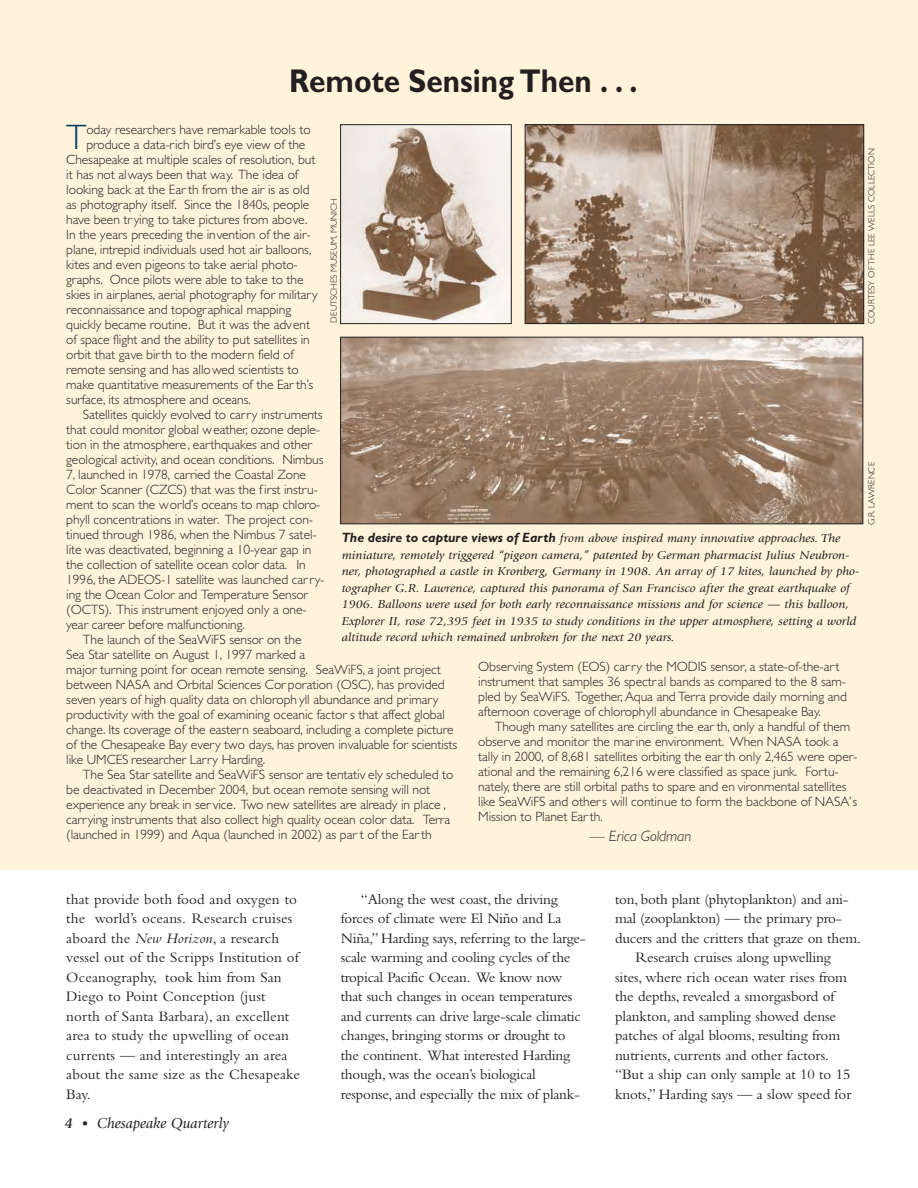
<style>
.page{position:relative;width:918px;height:1188px;background:#fff}
.page>*{position:absolute;margin:0;border:0;box-sizing:border-box;transform-origin:0 0}
.t1{font:300 35.55px "Gill Sans";color:#003f5f}
.t2{font:700 33px "Gill Sans";color:#231f20;scale:.9 1}
.t3{font:15px/19.5px "Bembo";letter-spacing:-.005em;color:#231f20}
.t4{font:italic 15px "Giovanni";color:#231f20}
.t5{font:italic 300 15px "Gill Sans";letter-spacing:-.005em;color:#231f20}
.t6{font:300 13.5px/15px "Gill Sans";letter-spacing:-.005em;color:#231f20}
.t7{font:italic 12px/16.5px "Giovanni";color:#231f20;scale:1.1 1}
.t8{font:300 9px "Gill Sans";color:#231f20}
.s1{font-family:"Gill Sans";font-weight:700;font-size:13.5px}
.s2{font-style:italic}
.s3{font-weight:700}
.s4{font-family:"Bembo";font-weight:700;font-style:normal}
</style>
<div class="page">
<div style="left:0;top:0;width:918px;height:870px;background:#fff4db"></div>
<img style="left:342px;top:126px;width:168px;height:196px">
<div style="left:340px;top:124px;width:172px;height:200px;border:1px solid #231f20"></div>
<img style="left:527px;top:126px;width:335px;height:196px">
<div style="left:525px;top:124px;width:339px;height:200px;border:1px solid #231f20"></div>
<img style="left:342px;top:339px;width:519px;height:183px">
<div style="left:340px;top:337px;width:523px;height:187px;border:1px solid #231f20"></div>
<h2 class="t2" style="left:289px;top:61px;width:388px">Remote Sensing Then . . .</h2>
<h1 class="t1" style="left:66px;top:117px;width:22px">T</h1>
<p class="t6" style="left:86px;top:122px;width:226px">oday researchers have remarkable tools to</p>
<p class="t6" style="left:86px;top:137px;width:221px">produce a data-rich bird’s eye view of the</p>
<p class="t6" style="left:66px;top:152px;width:251px">Chesapeake at multiple scales of resolution, but</p>
<p class="t6" style="left:66px;top:167px;width:233px">it has not always been that way. The idea of</p>
<p class="t6" style="left:66px;top:182px;width:245px">looking back at the Ear th from the air is as old</p>
<p class="t6" style="left:66px;top:197px;width:245px">as photography itself. Since the 1840s, people</p>
<p class="t6" style="left:66px;top:212px;width:243px">have been trying to take pictures from above.</p>
<p class="t6" style="left:66px;top:227px;width:246px">In the years preceding the invention of the air-</p>
<p class="t6" style="left:66px;top:242px;width:247px">plane, intrepid individuals used hot air balloons,</p>
<p class="t6" style="left:66px;top:257px;width:233px">kites and even pigeons to take aerial photo-</p>
<p class="t6" style="left:66px;top:272px;width:239px">graphs. Once pilots were able to take to the</p>
<p class="t6" style="left:66px;top:287px;width:253px">skies in airplanes, aerial photography for military</p>
<p class="t6" style="left:66px;top:302px;width:226px">reconnaissance and topographical mapping</p>
<p class="t6" style="left:66px;top:317px;width:245px">quickly became routine. But it was the advent</p>
<p class="t6" style="left:66px;top:332px;width:245px">of space flight and the ability to put satellites in</p>
<p class="t6" style="left:66px;top:347px;width:229px">orbit that gave birth to the modern field of</p>
<p class="t6" style="left:66px;top:362px;width:234px">remote sensing and has allowed scientists to</p>
<p class="t6" style="left:66px;top:377px;width:249px">make quantitative measurements of the Ear th’s</p>
<p class="t6" style="left:66px;top:392px;width:186px">surface, its atmosphere and oceans.</p>
<p class="t6" style="left:83px;top:407px;width:241px">Satellites quickly evolved to carry instruments</p>
<p class="t6" style="left:66px;top:422px;width:255px">that could monitor global weather, ozone deple-</p>
<p class="t6" style="left:66px;top:437px;width:247px">tion in the atmosphere, earthquakes and other</p>
<p class="t6" style="left:66px;top:452px;width:259px">geological activity, and ocean conditions. Nimbus</p>
<p class="t6" style="left:66px;top:467px;width:241px">7, launched in 1978, carried the Coastal Zone</p>
<p class="t6" style="left:66px;top:482px;width:253px">Color Scanner (CZCS) that was the f irst instru-</p>
<p class="t6" style="left:66px;top:497px;width:256px">ment to scan the world’s oceans to map chloro-</p>
<p class="t6" style="left:66px;top:512px;width:248px">phyll concentrations in water. The project con-</p>
<p class="t6" style="left:66px;top:527px;width:252px">tinued through 1986, when the Nimbus 7 satel-</p>
<p class="t6" style="left:66px;top:542px;width:247px">lite was deactivated, beginning a 10-year gap in</p>
<p class="t6" style="left:66px;top:557px;width:241px">the collection of satellite ocean color data. In</p>
<p class="t6" style="left:66px;top:572px;width:260px">1996, the ADEOS-1 satellite was launched carry-</p>
<p class="t6" style="left:66px;top:587px;width:243px">ing the Ocean Color and Temperature Sensor</p>
<p class="t6" style="left:66px;top:602px;width:242px">(OCTS). This instrument enjoyed only a one-</p>
<p class="t6" style="left:66px;top:617px;width:180px">year career before malfunctioning.</p>
<p class="t6" style="left:83px;top:632px;width:220px">The launch of the SeaWiFS sensor on the</p>
<p class="t6" style="left:66px;top:647px;width:241px">Sea Star satellite on August 1, 1997 marked a</p>
<p class="t6" style="left:66px;top:662px;width:376px">major turning point for ocean remote sensing. SeaWiFS, a joint project</p>
<p class="t6" style="left:66px;top:677px;width:380px">between NASA and Orbital Sciences Cor poration (OSC), has provided</p>
<p class="t6" style="left:66px;top:692px;width:374px">seven years of high quality data on chloroph yll abundance and primary</p>
<p class="t6" style="left:66px;top:707px;width:380px">productivity with the goal of examining oceanic factor s that affect global</p>
<p class="t6" style="left:66px;top:722px;width:389px">change. Its coverage of the eastern seaboard, including a complete picture</p>
<p class="t6" style="left:66px;top:737px;width:393px">of the Chesapeake Bay every two days, has proven invaluable for scientists</p>
<p class="t6" style="left:66px;top:752px;width:201px">like UMCES researcher Larry Harding.</p>
<p class="t6" style="left:83px;top:767px;width:372px">The Sea Star satellite and SeaWiFS sensor are tentativ ely scheduled to</p>
<p class="t6" style="left:66px;top:782px;width:366px">be deactivated in December 2004, but ocean remote sensing will not</p>
<p class="t6" style="left:66px;top:797px;width:381px">experience any break in ser vice. Two new satellites are already in place ,</p>
<p class="t6" style="left:66px;top:812px;width:386px">carrying instruments that also collect high quality ocean color data. Terra</p>
<p class="t6" style="left:66px;top:827px;width:367px">(launched in 1999) and Aqua (launched in 2002) as par t of the Ear th</p>
<p class="t8" style="left:329px;top:322px;width:126px;rotate:-90deg">DEUTSCHES MUSEUM, MUNICH</p>
<p class="t7" style="left:342px;top:531px;width:472px"><span class="s1">The desire to capture views of Earth</span> from above inspired many innovative approaches. The miniature, remotely triggered “pigeon camera,” patented by German pharmacist Julius Neubron&shy;ner, photographed a castle in Kronberg, Germany in 1908. An array of 17 kites, launched by pho&shy;tographer G.R. Lawrence, captured this panorama of San Francisco after the great earthquake of 1906. Balloons were used for both early reconnaissance missions and for science — this balloon, Explorer II, rose 72,395 feet in 1935 to study conditions in the upper atmosphere, setting a world altitude record which remained unbroken for the next 20 years.</p>
<p class="t6" style="left:478px;top:659px;width:370px">Observing System (EOS) carry the MODIS sensor, a state-of-the-art instrument that samples 36 spectral bands as compared to the 8 sam&shy;pled by SeaWiFS. Together, Aqua and Terra provide daily morning and afternoon coverage of chlorophyll abundance in Chesapeake Bay.</p>
<p class="t6" style="left:478px;top:719px;width:381px;text-indent:16px">Though many satellites are circling the ear th, only a handful of them observe and monitor the marine environment. When NASA took a tally in 2000, of 8,681 satellites orbiting the ear th only 2,465 were oper&shy;ational and the remaining 6,216 were classified as space junk. Fortu&shy;nately, there are still orbital paths to spare and en vironmental satellites like SeaWiFS and others will continue to form the backbone of NASA’s Mission to Planet Ear th.</p>
<p class="t5" style="left:590px;top:827px;width:103px">— Erica Goldman</p>
<p class="t8" style="left:867px;top:324px;width:177px;rotate:-90deg">COURTESY OF THE LEE WELLS COLLECTION</p>
<p class="t8" style="left:867px;top:525px;width:64px;rotate:-90deg">G.R. LAWRENCE</p>
<p class="t3" style="left:66px;top:891px;width:235px">that provide both food and oxygen to the world’s oceans. Research cruises aboard the <span class="s2">New Horizon</span>, a research vessel out of the Scripps Institution of<br>Oceanography, took him from San<br>Diego to Point Conception (just north of Santa Barbara), an excellent area to study the upwelling of ocean currents — and interestingly an area about the same size as the Chesapeake<br>Bay.</p>
<p class="t3" style="left:341px;top:891px;width:247px;text-indent:20px">“Along the west coast, the driving forces of climate were El Niño and La Niña,” Harding says, referring to the large&shy;scale warming and cooling cycles of the tropical Pacific Ocean. We know now that such changes in ocean temperatures and currents can drive large-scale climatic changes, bringing storms or drought to the continent. What interested Harding though, was the ocean’s biological response, and especially the mix of plank-</p>
<p class="t3" style="left:615px;top:891px;width:235px">ton, both plant (phytoplankton) and ani-</p>
<p class="t3" style="left:615px;top:910px;width:228px">mal (zooplankton) — the primary pro-</p>
<p class="t3" style="left:615px;top:930px;width:247px">ducers and the critters that graze on them.</p>
<p class="t3" style="left:635px;top:949px;width:197px">Research cruises along upwelling</p>
<p class="t3" style="left:615px;top:969px;width:234px">sites, where rich ocean water rises from</p>
<p class="t3" style="left:615px;top:988px;width:221px">the depths, revealed a smorgasbord of</p>
<p class="t3" style="left:615px;top:1008px;width:223px">plankton, and sampling showed dense</p>
<p class="t3" style="left:615px;top:1027px;width:227px">patches of algal blooms, resulting from</p>
<p class="t3" style="left:615px;top:1047px;width:215px">nutrients, currents and other factors.</p>
<p class="t3" style="left:615px;top:1066px;width:237px">“But a ship can only sample at 10 to 15</p>
<p class="t3" style="left:615px;top:1086px;width:238px">knots,” Harding says — a slow speed for</p>
<p class="t4" style="left:65px;top:1117px;width:166px"><span class="s3">4</span> <span class="s4">•</span> Chesapeake Quarterly</p>
</div>
